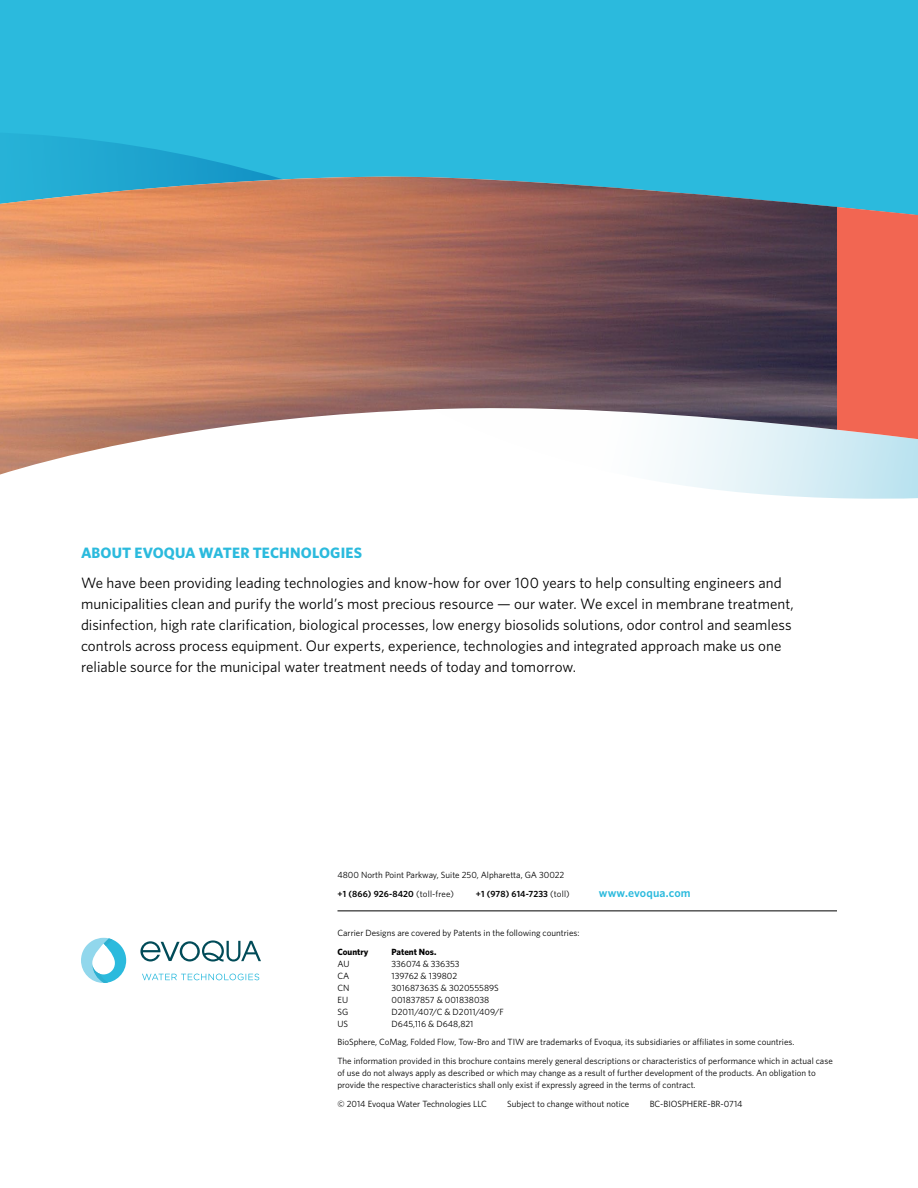
<style>
.page{position:relative;width:918px;height:1188px;background:#fff}
.page>*{position:absolute;margin:0;border:0;box-sizing:border-box;transform-origin:0 0}
.t1{font:15px/21px "Whitney";letter-spacing:.005em;color:#000}
.t2{font:700 15px "Whitney";letter-spacing:.01em;color:#2bbadd}
.t3{font:600 12px "Whitney";letter-spacing:.015em;color:#2bbadd}
.t4{font:9px/18.8px "Whitney";color:#000}
.t5{font:600 9px "Whitney";letter-spacing:.01em;color:#000}
.t6{font:700 9px "Whitney";color:#000}
.s1{font-weight:600}
.s2{font-weight:400}
</style>
<div class="page">
<div style="left:0;top:0;width:918px;height:207px;background:#2bbadd"></div>
<svg style="left:666px;top:449px;width:252px;height:50px"></svg>
<svg style="left:0;top:132px;width:283px;height:45px;background:#24aed5"></svg>
<img style="left:0;top:177px;width:837px;height:298px">
<hr style="left:338px;top:910px;width:499px;height:1px;background:#000">
<svg style="left:140px;top:940px;width:121px;height:22px"></svg>
<svg style="left:142px;top:974px;width:117px;height:6px"></svg>
<svg style="left:81px;top:938px;width:45px;height:45px"></svg>
<svg style="left:837px;top:207px;width:81px;height:242px;background:#ec6f5d"></svg>
<h1 class="t2" style="left:81px;top:543px;width:283px">ABOUT EVOQUA WATER TECHNOLOGIES</h1>
<p class="t1" style="left:81px;top:572px;width:714px">We have been providing leading technologies and know-how for over 100 years to help consulting engineers and municipalities clean and purify the world’s most precious resource — our water. We excel in membrane treatment, disinfection, high rate clarification, biological processes, low energy biosolids solutions, odor control and seamless controls across process equipment. Our experts, experience, technologies and integrated approach make us one reliable source for the municipal water treatment needs of today and tomorrow.</p>
<p class="t4" style="left:338px;top:866px;width:228px">4800 North Point Parkway, Suite 250, Alpharetta, GA 30022 <span class="s1">+1 (866) 926-8420</span> (toll-free)</p>
<p class="t5" style="left:476px;top:888px;width:95px">+1 (978) 614-7233 <span class="s2">(toll)</span></p>
<h2 class="t3" style="left:599px;top:885px;width:93px">www.evoqua.com</h2>
<p class="t4" style="left:338px;top:923px;width:243px">Carrier Designs are covered by Patents in the following countries:</p>
<p class="t6" style="left:338px;top:946px;width:33px">Country</p>
<p class="t6" style="left:392px;top:946px;width:46px">Patent Nos.</p>
<p class="t4" style="left:338px;top:954px;width:14px">AU</p>
<p class="t4" style="left:392px;top:954px;width:70px">336074 &amp; 336353</p>
<p class="t4" style="left:338px;top:966px;width:13px">CA</p>
<p class="t4" style="left:392px;top:966px;width:67px">139762 &amp; 139802</p>
<p class="t4" style="left:338px;top:978px;width:14px">CN</p>
<p class="t4" style="left:392px;top:978px;width:109px">301687363S &amp; 302055589S</p>
<p class="t4" style="left:338px;top:990px;width:12px">EU</p>
<p class="t4" style="left:392px;top:990px;width:99px">001837857 &amp; 001838038</p>
<p class="t4" style="left:338px;top:1002px;width:12px">SG</p>
<p class="t4" style="left:392px;top:1002px;width:114px">D2011/407/C &amp; D2011/409/F</p>
<p class="t4" style="left:338px;top:1014px;width:12px">US</p>
<p class="t4" style="left:338px;top:1014px;width:497px;text-indent:54px">D645,116 &amp; D648,821<br>BioSphere, CoMag, Folded Flow, Tow-Bro and TIW are trademarks of Evoqua, its subsidiaries or affiliates in some countries.<br>The information provided in this brochure contains merely general descriptions or characteristics of performance which in actual case</p>
<p class="t4" style="left:338px;top:1067px;width:480px;line-height:12px">of use do not always apply as described or which may change as a result of further development of the products. An obligation to provide the respective characteristics shall only exist if expressly agreed in the terms of contract.</p>
<p class="t4" style="left:338px;top:1094px;width:151px">© 2014 Evoqua Water Technologies LLC</p>
<p class="t4" style="left:507px;top:1094px;width:124px">Subject to change without notice</p>
<p class="t4" style="left:650px;top:1094px;width:94px">BC-BIOSPHERE-BR-0714</p>
</div>
